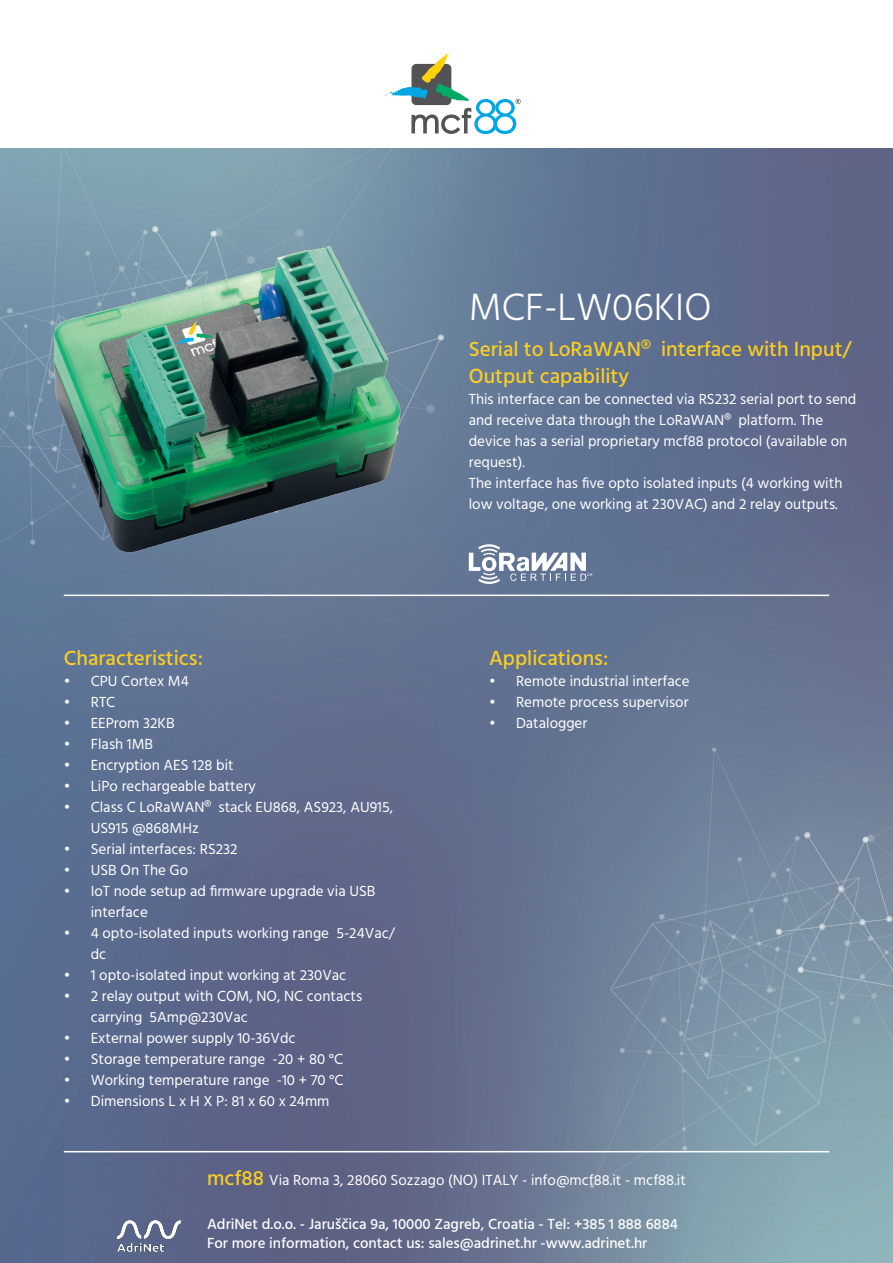
<style>
.page{position:relative;width:893px;height:1263px;background:#fff}
.page>*{position:absolute;margin:0;border:0;box-sizing:border-box;transform-origin:0 0}
.t1{font:300 39px "Hind";color:#fff}
.t2{font:500 21px/27px "Hind";color:#facd23}
.t3{font:15px/21px "Hind";color:#fff}
.t4{font:500 15px/18.9px "Hind";color:#fefefe}
.s1{font-weight:500;font-size:21px;color:#facd23}
</style>
<div class="page">
<img style="left:0;top:149px;width:893px;height:1114px">
<img style="left:0;top:58px;width:587px;height:666px">
<hr style="left:64px;top:1151px;width:765px;height:1px;background:#fff">
<hr style="left:64px;top:595px;width:765px;height:1px;background:#fff">
<img style="left:573px;top:664px;width:320px;height:599px">
<img style="left:0;top:217px;width:454px;height:365px">
<svg style="left:469px;top:544px;width:123px;height:40px"></svg>
<img style="left:117px;top:1220px;width:63px;height:31px">
<p class="t2" style="left:64px;top:646px;width:141px">Characteristics:</p>
<p class="t3" style="left:64px;top:671px;width:127px">• CPU Cortex M4</p>
<p class="t3" style="left:64px;top:692px;width:53px">• RTC</p>
<p class="t3" style="left:64px;top:713px;width:113px">• EEProm 32KB</p>
<p class="t3" style="left:64px;top:734px;width:91px">• Flash 1MB</p>
<p class="t3" style="left:64px;top:755px;width:171px">• Encryption AES 128 bit</p>
<p class="t3" style="left:64px;top:776px;width:194px">• LiPo rechargeable battery</p>
<p class="t3" style="left:91px;top:797px;width:304px;text-indent:-27px">• Class C LoRaWAN® stack EU868, AS923, AU915,<br>US915 @868MHz</p>
<p class="t3" style="left:64px;top:839px;width:175px">• Serial interfaces: RS232</p>
<p class="t3" style="left:64px;top:860px;width:126px">• USB On The Go</p>
<p class="t3" style="left:91px;top:881px;width:286px;text-indent:-27px">• IoT node setup ad firmware upgrade via USB interface</p>
<p class="t3" style="left:91px;top:923px;width:306px;text-indent:-27px">• 4 opto-isolated inputs working range 5-24Vac/ dc</p>
<p class="t3" style="left:64px;top:965px;width:284px">• 1 opto-isolated input working at 230Vac</p>
<p class="t3" style="left:91px;top:986px;width:273px;text-indent:-27px">• 2 relay output with COM, NO, NC contacts carrying 5Amp@230Vac</p>
<p class="t3" style="left:64px;top:1028px;width:233px">• External power supply 10-36Vdc</p>
<p class="t3" style="left:64px;top:1049px;width:281px">• Storage temperature range -20 + 80 °C</p>
<p class="t3" style="left:64px;top:1070px;width:281px">• Working temperature range -10 + 70 °C</p>
<p class="t3" style="left:64px;top:1091px;width:267px">• Dimensions L x H X P: 81 x 60 x 24mm</p>
<p class="t1" style="left:469px;top:282px;width:244px">MCF-LW06KIO</p>
<p class="t2" style="left:469px;top:337px;width:384px">Serial to LoRaWAN® interface with Input/<br>Output capability</p>
<p class="t3" style="left:469px;top:389px;width:389px">This interface can be connected via RS232 serial port to send and receive data through the LoRaWAN® platform. The device has a serial proprietary mcf88 protocol (available on request).</p>
<p class="t3" style="left:469px;top:473px;width:375px">The interface has five opto isolated inputs (4 working with low voltage, one working at 230VAC) and 2 relay outputs.</p>
<p class="t2" style="left:489px;top:646px;width:121px">Applications:</p>
<p class="t3" style="left:489px;top:671px;width:202px">• Remote industrial interface</p>
<p class="t3" style="left:489px;top:692px;width:201px">• Remote process supervisor</p>
<p class="t3" style="left:489px;top:713px;width:100px">• Datalogger</p>
<p class="t3" style="left:207px;top:1170px;width:480px"><span class="s1">mcf88</span> Via Roma 3, 28060 Sozzago (NO) ITALY - info@mcf88.it - mcf88.it</p>
<p class="t4" style="left:207px;top:1215px;width:472px">AdriNet d.o.o. - Jaruščica 9a, 10000 Zagreb, Croatia - Tel: +385 1 888 6884<br>For more information, contact us: sales@adrinet.hr -www.adrinet.hr</p>
</div>
